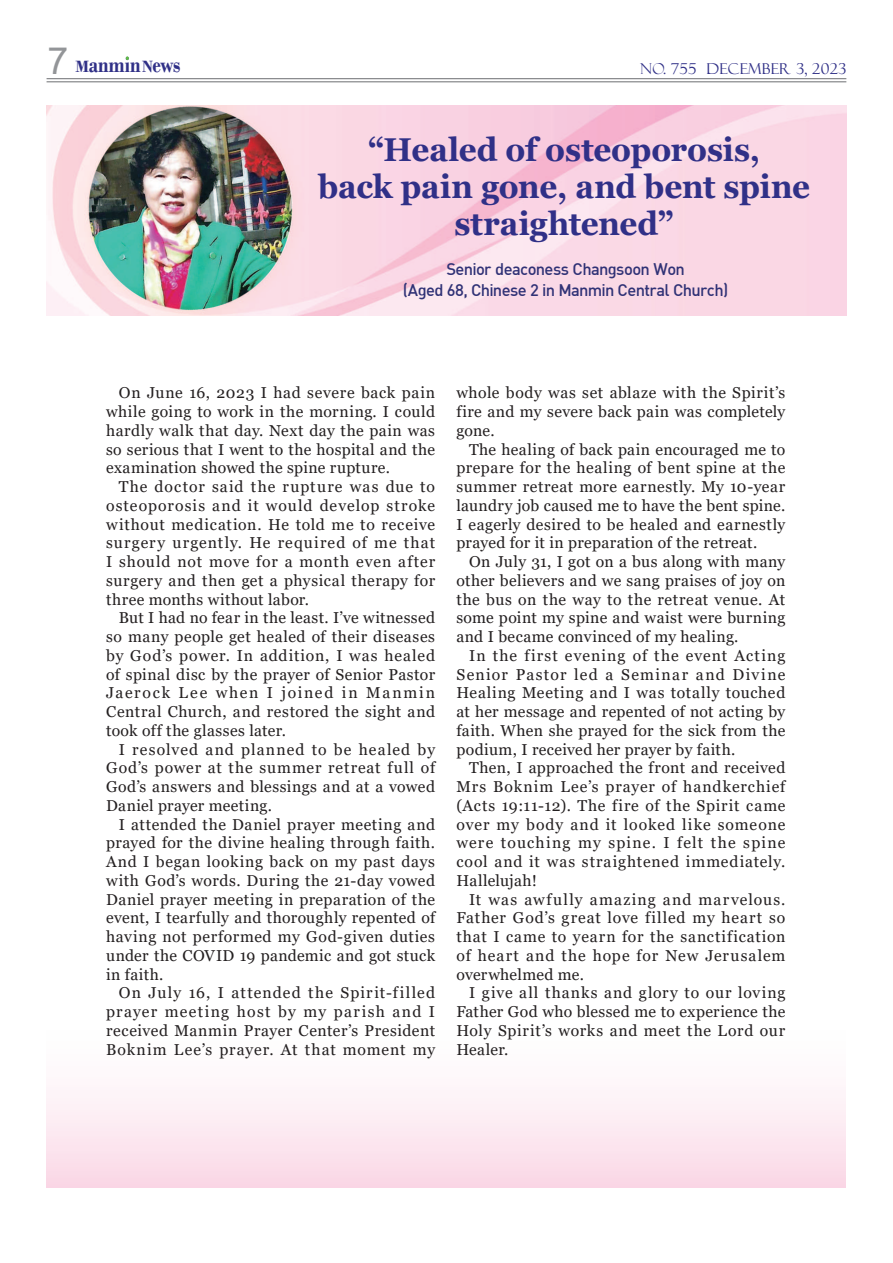
<style>
.page{position:relative;width:893px;height:1263px;background:#fff}
.page>*{position:absolute;margin:0;border:0;box-sizing:border-box;transform-origin:0 0}
.t1{font:700 33px/37.3px "Georgia";letter-spacing:-.005em;color:#303087;text-align:center;scale:.95 1}
.t2{font:700 23.7px "Bodoni";color:#303087;scale:.82 1}
.t3{font:700 17.1px "Bodoni";color:#303087}
.t4{font:16.5px/21px "Dinmed";letter-spacing:-.04em;color:#303276;text-align:center}
.t5{font:15.75px/18.8px "Georgia";letter-spacing:.03em;color:#231f20;text-align:justify}
.t6{font:15px "Felix Titling";letter-spacing:.02em;color:#303087}
.s1{font-family:"Arial";font-weight:400;font-size:37.5px;color:#939598}
.s2{font-size:17.1px}
</style>
<div class="page">
<div style="left:47px;top:1016px;width:798px;height:171px;background:linear-gradient(to bottom,#fff,#fadae8)"></div>
<hr style="left:47px;top:78px;width:799px;height:1px;background:#6d6e71">
<hr style="left:47px;top:82px;width:799px;height:1px;background:#6d6e71">
<svg style="left:126px;top:56px;width:3px;height:4px"></svg>
<img style="left:47px;top:106px;width:799px;height:210px">
<h2 class="t2" style="left:47px;top:50px;width:164px"><span class="s1">7</span> <span class="s2">M</span>anmin ews</h2>
<p class="t3" style="left:142px;top:56px;width:12px">N</p>
<p class="t6" style="left:640px;top:62px;width:208px">NO. 755 DECEMBER 3, 2023</p>
<h1 class="t1" style="left:318px;top:133px;width:519px">“Healed of osteoporosis,<br>back pain gone, and bent spine straightened”</h1>
<p class="t4" style="left:403px;top:259px;width:327px">Senior deaconess Changsoon Won<br>(Aged 68, Chinese 2 in Manmin Central Church)</p>
<p class="t5" style="left:106px;top:385px;width:330px;text-indent:13px">On June 16, 2023 I had severe back pain while going to work in the morning. I could hardly walk that day. Next day the pain was so serious that I went to the hospital and the examination showed the spine rupture.</p>
<p class="t5" style="left:106px;top:478px;width:330px;text-indent:13px">The doctor said the rupture was due to osteoporosis and it would develop stroke without medication. He told me to receive surgery urgently. He required of me that I should not move for a month even after surgery and then get a physical therapy for three months without labor.</p>
<p class="t5" style="left:106px;top:610px;width:330px;text-indent:13px">But I had no fear in the least. I’ve witnessed so many people get healed of their diseases by God’s power. In addition, I was healed of spinal disc by the prayer of Senior Pastor Jaerock Lee when I joined in Manmin Central Church, and restored the sight and took off the glasses later.</p>
<p class="t5" style="left:106px;top:741px;width:330px;text-indent:13px">I resolved and planned to be healed by God’s power at the summer retreat full of God’s answers and blessings and at a vowed Daniel prayer meeting.</p>
<p class="t5" style="left:106px;top:816px;width:330px;text-indent:13px">I attended the Daniel prayer meeting and prayed for the divine healing through faith.<br>And I began looking back on my past days with God’s words. During the 21-day vowed Daniel prayer meeting in preparation of the event, I tearfully and thoroughly repented of having not performed my God-given duties under the COVID 19 pandemic and got stuck in faith.</p>
<p class="t5" style="left:106px;top:985px;width:330px;text-indent:13px">On July 16, I attended the Spirit-filled prayer meeting host by my parish and I received Manmin Prayer Center’s President Boknim Lee’s prayer. At that moment my</p>
<p class="t5" style="left:456px;top:385px;width:330px">whole body was set ablaze with the Spirit’s fire and my severe back pain was completely gone.</p>
<p class="t5" style="left:456px;top:441px;width:330px;text-indent:13px">The healing of back pain encouraged me to prepare for the healing of bent spine at the summer retreat more earnestly. My 10-year laundry job caused me to have the bent spine.<br>I eagerly desired to be healed and earnestly prayed for it in preparation of the retreat.</p>
<p class="t5" style="left:456px;top:554px;width:330px;text-indent:13px">On July 31, I got on a bus along with many other believers and we sang praises of joy on the bus on the way to the retreat venue. At some point my spine and waist were burning and I became convinced of my healing.</p>
<p class="t5" style="left:456px;top:647px;width:330px;text-indent:13px">In the first evening of the event Acting Senior Pastor led a Seminar and Divine Healing Meeting and I was totally touched at her message and repented of not acting by faith. When she prayed for the sick from the podium, I received her prayer by faith.</p>
<p class="t5" style="left:456px;top:760px;width:330px;text-indent:13px">Then, I approached the front and received Mrs Boknim Lee’s prayer of handkerchief (Acts 19:11-12). The fire of the Spirit came over my body and it looked like someone were touching my spine. I felt the spine cool and it was straightened immediately.<br>Hallelujah!</p>
<p class="t5" style="left:456px;top:891px;width:330px;text-indent:13px">It was awfully amazing and marvelous.<br>Father God’s great love filled my heart so that I came to yearn for the sanctification of heart and the hope for New Jerusalem overwhelmed me.</p>
<p class="t5" style="left:456px;top:985px;width:330px;text-indent:13px">I give all thanks and glory to our loving Father God who blessed me to experience the Holy Spirit’s works and meet the Lord our Healer.</p>
</div>
